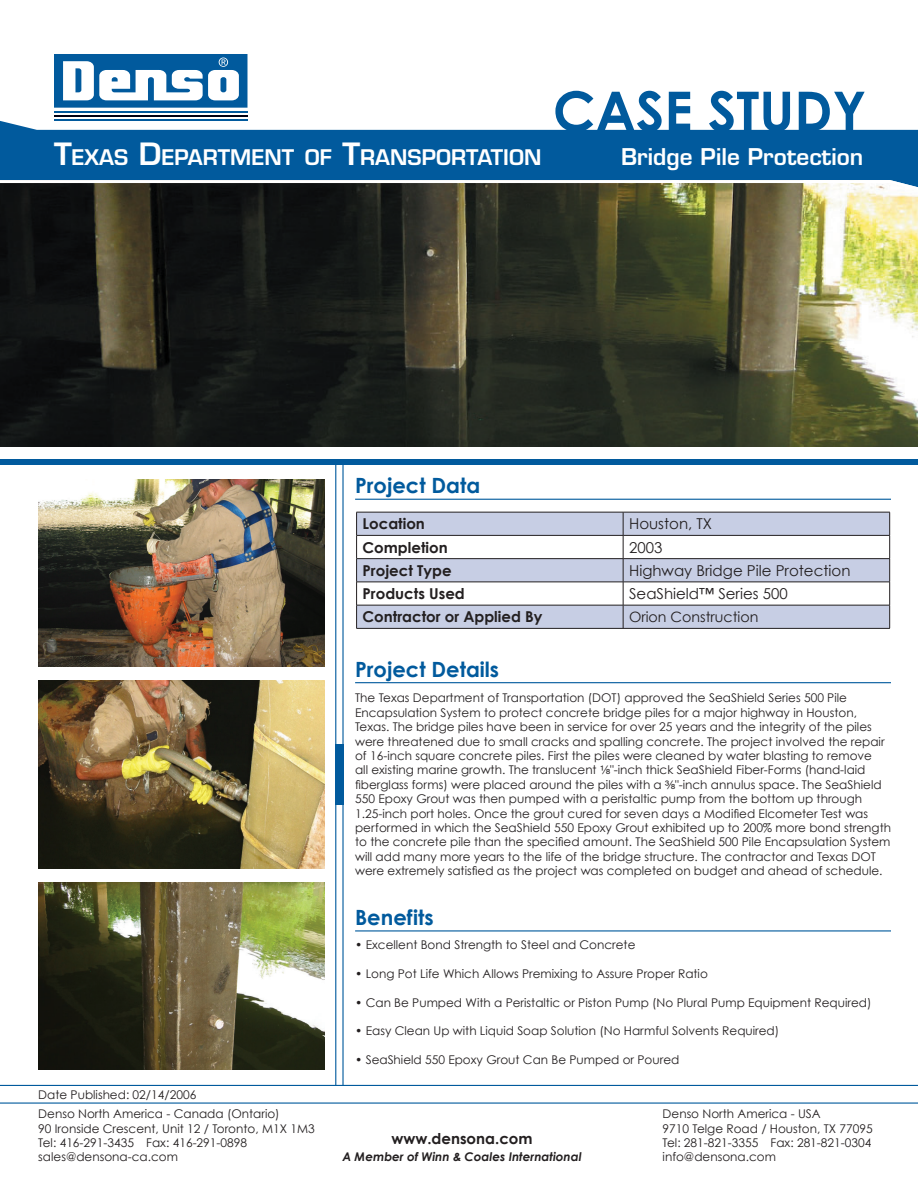
<style>
.page{position:relative;width:918px;height:1188px;background:#fff}
.page>*{position:absolute;margin:0;border:0;box-sizing:border-box;transform-origin:0 0}
.t1{font:700 54.6px "Century Gothic";color:#015a9d}
.t2{font:600 22.5px "Eurostile";color:#fff}
.t3{font:700 21px "Century Gothic";color:#015a9d}
.t4{font:600 21px "Eurostile";color:#fff}
.t5{font:700 15px "Century Gothic";color:#231f20}
.t6{font:15px "Century Gothic";color:#231f20}
.t7{font:14.25px "Century Gothic";color:#231f20}
.t8{font:12px/14.4px "Century Gothic";color:#231f20}
.t9{font:italic 700 12px "Century Gothic";color:#231f20}
.s1{font-size:30px}
.s2{font-family:"Helvetica Fraction"}
</style>
<div class="page">
<img style="left:0;top:199px;width:918px;height:247px">
<svg style="left:0;top:121px;width:918px;height:58px;background:#2772ab"></svg>
<svg style="left:0;top:179px;width:918px;height:20px"></svg>
<hr style="left:335px;top:463px;width:1px;height:622px;background:#015a9d">
<hr style="left:342px;top:463px;width:2px;height:622px;background:#015a9d">
<div style="left:0;top:459px;width:918px;height:6px;background:#015a9d"></div>
<hr style="left:355px;top:499px;width:536px;height:1px;background:#015a9d">
<hr style="left:355px;top:682px;width:536px;height:1px;background:#015a9d">
<hr style="left:355px;top:930px;width:536px;height:2px;background:#015a9d">
<hr style="left:0;top:1085px;width:918px;height:1px;background:#015a9d">
<hr style="left:0;top:1102px;width:918px;height:2px;background:#015a9d">
<div style="left:335px;top:744px;width:9px;height:60px;background:#015a9d"></div>
<hr style="left:54px;top:111px;width:194px;height:2px;background:#015a9d">
<hr style="left:54px;top:115px;width:193px;height:2px;background:#000012">
<hr style="left:54px;top:119px;width:194px;height:2px;background:#015a9d">
<svg style="left:54px;top:54px;width:193px;height:54px"></svg>
<img style="left:38px;top:479px;width:286px;height:188px">
<svg style="left:357px;top:513px;width:532px;height:115px;fill:#c7cee4"></svg>
<hr style="left:356px;top:512px;width:267px;height:1px;background:#231f20">
<hr style="left:623px;top:512px;width:267px;height:1px;background:#231f20">
<hr style="left:356px;top:535px;width:267px;height:1px;background:#231f20">
<hr style="left:623px;top:535px;width:267px;height:1px;background:#231f20">
<hr style="left:356px;top:558px;width:267px;height:1px;background:#231f20">
<hr style="left:623px;top:558px;width:267px;height:1px;background:#231f20">
<hr style="left:356px;top:582px;width:267px;height:1px;background:#231f20">
<hr style="left:623px;top:582px;width:267px;height:1px;background:#231f20">
<hr style="left:356px;top:605px;width:267px;height:1px;background:#231f20">
<svg style="left:356px;top:512px;width:1px;height:116px"></svg>
<hr style="left:623px;top:605px;width:267px;height:1px;background:#231f20">
<svg style="left:623px;top:512px;width:1px;height:116px"></svg>
<svg style="left:889px;top:512px;width:1px;height:116px"></svg>
<hr style="left:356px;top:628px;width:534px;height:1px;background:#231f20">
<img style="left:38px;top:882px;width:286px;height:188px">
<img style="left:38px;top:681px;width:286px;height:187px">
<h1 class="t1" style="left:553px;top:76px;width:315px">CASE STUDY</h1>
<h3 class="t4" style="left:54px;top:148px;width:489px"><span class="s1">T</span>EXAS <span class="s1">D</span>EPARTMENT OF <span class="s1">T</span>RANSPORTATION</h3>
<h2 class="t2" style="left:621px;top:147px;width:244px">Bridge Pile Protection</h2>
<h3 class="t3" style="left:355px;top:472px;width:127px">Project Data</h3>
<p class="t5" style="left:363px;top:514px;width:64px">Location</p>
<p class="t6" style="left:629px;top:514px;width:84px">Houston, TX</p>
<p class="t5" style="left:363px;top:538px;width:87px">Completion</p>
<p class="t6" style="left:629px;top:538px;width:35px">2003</p>
<p class="t5" style="left:363px;top:561px;width:91px">Project Type</p>
<p class="t6" style="left:629px;top:561px;width:223px">Highway Bridge Pile Protection</p>
<p class="t5" style="left:363px;top:584px;width:104px">Products Used</p>
<p class="t6" style="left:629px;top:584px;width:160px">SeaShield™ Series 500</p>
<p class="t5" style="left:363px;top:607px;width:181px">Contractor or Applied By</p>
<p class="t7" style="left:629px;top:608px;width:131px">Orion Construction</p>
<h3 class="t3" style="left:355px;top:656px;width:146px">Project Details</h3>
<p class="t8" style="left:355px;top:691px;width:537px">The Texas Department of Transportation (DOT) approved the SeaShield Series 500 Pile Encapsulation System to protect concrete bridge piles for a major highway in Houston, Texas. The bridge piles have been in service for over 25 years and the integrity of the piles were threatened due to small cracks and spalling concrete. The project involved the repair of 16-inch square concrete piles. First the piles were cleaned by water blasting to remove<br>all existing marine growth. The translucent <span class="s2">¹⁄₈</span>"-inch thick SeaShield Fiber-Forms (hand-laid fiberglass forms) were placed around the piles with a <span class="s2">³⁄₈</span>"-inch annulus space. The SeaShield 550 Epoxy Grout was then pumped with a peristaltic pump from the bottom up through 1.25-inch port holes. Once the grout cured for seven days a Modified Elcometer Test was performed in which the SeaShield 550 Epoxy Grout exhibited up to 200% more bond strength to the concrete pile than the specified amount. The SeaShield 500 Pile Encapsulation System will add many more years to the life of the bridge structure. The contractor and Texas DOT were extremely satisfied as the project was completed on budget and ahead of schedule.</p>
<h3 class="t3" style="left:355px;top:904px;width:80px">Benefits</h3>
<p class="t8" style="left:38px;top:1087px;width:160px">Date Published: 02/14/2006</p>
<p class="t8" style="left:38px;top:1106px;width:278px">Denso North America - Canada (Ontario)<br>90 Ironside Crescent, Unit 12 / Toronto, M1X 1M3<br>Tel: 416-291-3435 Fax: 416-291-0898 sales@densona-ca.com</p>
<p class="t8" style="left:355px;top:937px;width:282px">• Excellent Bond Strength to Steel and Concrete</p>
<p class="t8" style="left:355px;top:966px;width:354px">• Long Pot Life Which Allows Premixing to Assure Proper Ratio</p>
<p class="t8" style="left:355px;top:995px;width:518px">• Can Be Pumped With a Peristaltic or Piston Pump (No Plural Pump Equipment Required)</p>
<p class="t8" style="left:355px;top:1024px;width:426px">• Easy Clean Up with Liquid Soap Solution (No Harmful Solvents Required)</p>
<p class="t8" style="left:355px;top:1052px;width:326px">• SeaShield 550 Epoxy Grout Can Be Pumped or Poured</p>
<p class="t5" style="left:391px;top:1129px;width:143px">www.densona.com</p>
<p class="t9" style="left:342px;top:1149px;width:241px">A Member of Winn &amp; Coales International</p>
<p class="t8" style="left:663px;top:1106px;width:212px">Denso North America - USA<br>9710 Telge Road / Houston, TX 77095<br>Tel: 281-821-3355 Fax: 281-821-0304 info@densona.com</p>
</div>
